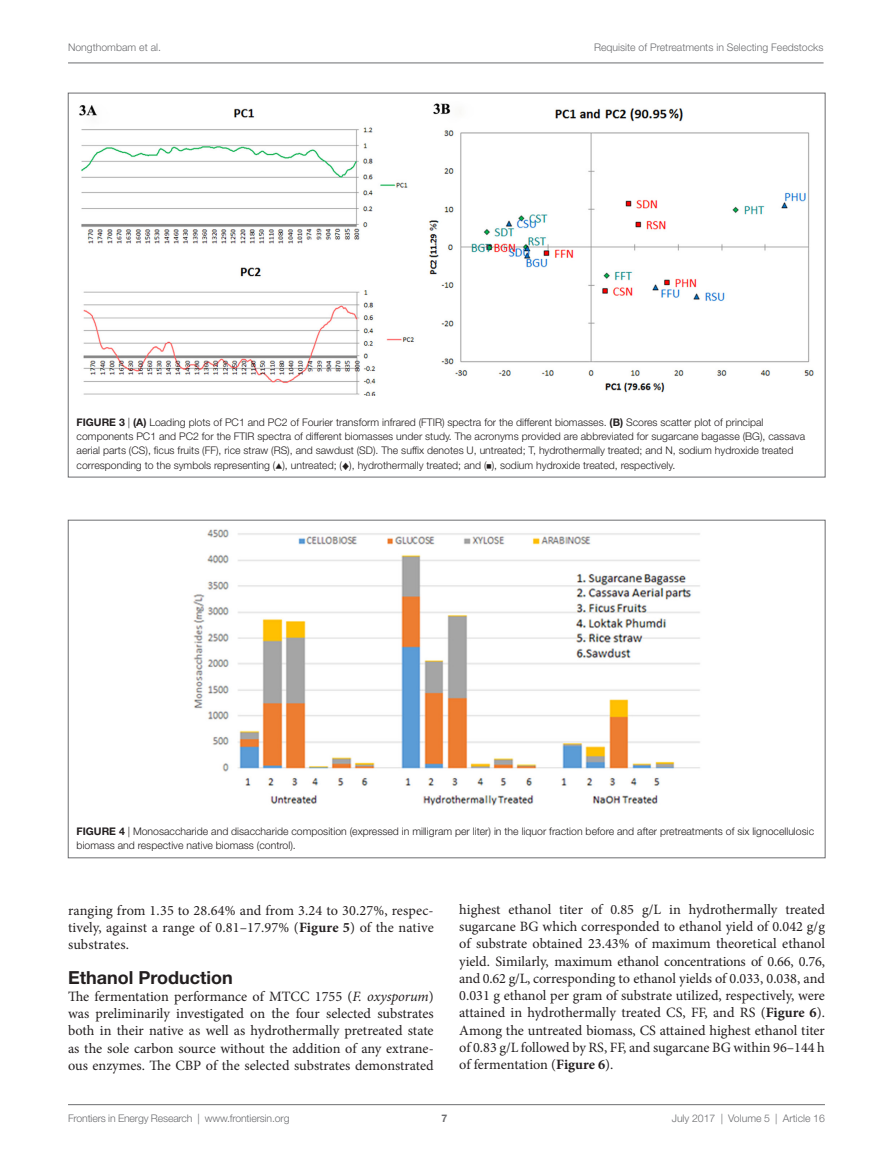
<style>
.page{position:relative;width:893px;height:1170px;background:#fff}
.page>*{position:absolute;margin:0;border:0;box-sizing:border-box;transform-origin:0 0}
.t1{font:700 18px "Helvetica Neue LT Std";color:#231f20}
.t2{font:14.25px/17.2px "Minion Pro";color:#231f20;text-align:justify}
.t3{font:300 10.5px/14.2px "Helvetica Neue LT Std";color:#231f20}
.t4{font:300 10.5px "Helvetica Neue LT Std";color:#6c6d70}
.t5{font:700 10.5px "Helvetica Neue LT Std";color:#6c6d70}
.s1{font-weight:700}
.s2{font-family:"STIX General";font-weight:400}
.s3{font-style:italic}
</style>
<div class="page">
<img style="left:193px;top:529px;width:507px;height:276px">
<img style="left:79px;top:103px;width:735px;height:293px">
<hr style="left:68px;top:1104px;width:757px;height:1px;background:#6c6d70">
<hr style="left:68px;top:63px;width:755px;height:1px;background:#6c6d70">
<p class="t4" style="left:68px;top:41px;width:94px">Nongthombam et al.</p>
<p class="t4" style="left:594px;top:41px;width:231px">Requisite of Pretreatments in Selecting Feedstocks</p>
<p class="t3" style="left:77px;top:415px;width:730px"><span class="s1">Figure 3</span> | <span class="s1">(A)</span> Loading plots of PC1 and PC2 of Fourier transform infrared (FTIR) spectra for the different biomasses. <span class="s1">(B)</span> Scores scatter plot of principal components PC1 and PC2 for the FTIR spectra of different biomasses under study. The acronyms provided are abbreviated for sugarcane bagasse (BG), cassava aerial parts (CS), ficus fruits (FF), rice straw (RS), and sawdust (SD). The suffix denotes U, untreated; T, hydrothermally treated; and N, sodium hydroxide treated corresponding to the symbols representing (<span class="s2">▴</span>), untreated; (<span class="s2">♦</span>), hydrothermally treated; and (<span class="s2">▪</span>), sodium hydroxide treated, respectively.</p>
<p class="t3" style="left:77px;top:824px;width:739px"><span class="s1">Figure 4</span> | Monosaccharide and disaccharide composition (expressed in milligram per liter) in the liquor fraction before and after pretreatments of six lignocellulosic biomass and respective native biomass (control).</p>
<p class="t2" style="left:68px;top:901px;width:367px">ranging from 1.35 to 28.64% and from 3.24 to 30.27%, respec&shy;tively, against a range of 0.81–17.97% (<span class="s1">Figure 5</span>) of the native substrates.</p>
<p class="t1" style="left:68px;top:965px;width:166px">Ethanol Production</p>
<p class="t2" style="left:68px;top:987px;width:367px">The fermentation performance of MTCC 1755 (<span class="s3">F. oxysporum</span>) was preliminarily investigated on the four selected substrates both in their native as well as hydrothermally pretreated state as the sole carbon source without the addition of any extrane&shy;ous enzymes. The CBP of the selected substrates demonstrated</p>
<p class="t2" style="left:459px;top:900px;width:367px">highest ethanol titer of 0.85 g/L in hydrothermally treated sugarcane BG which corresponded to ethanol yield of 0.042 g/g of substrate obtained 23.43% of maximum theoretical ethanol yield. Similarly, maximum ethanol concentrations of 0.66, 0.76, and 0.62 g/L, corresponding to ethanol yields of 0.033, 0.038, and 0.031 g ethanol per gram of substrate utilized, respectively, were attained in hydrothermally treated CS, FF, and RS (<span class="s1">Figure 6</span>).<br>Among the untreated biomass, CS attained highest ethanol titer of 0.83 g/L followed by RS, FF, and sugarcane BG within 96–144 h of fermentation (<span class="s1">Figure 6</span>).</p>
<p class="t4" style="left:68px;top:1111px;width:223px">Frontiers in Energy Research | www.frontiersin.org</p>
<p class="t4" style="left:672px;top:1111px;width:155px">July 2017 | Volume 5 | Article 16</p>
<p class="t5" style="left:441px;top:1111px;width:7px">7</p>
</div>
